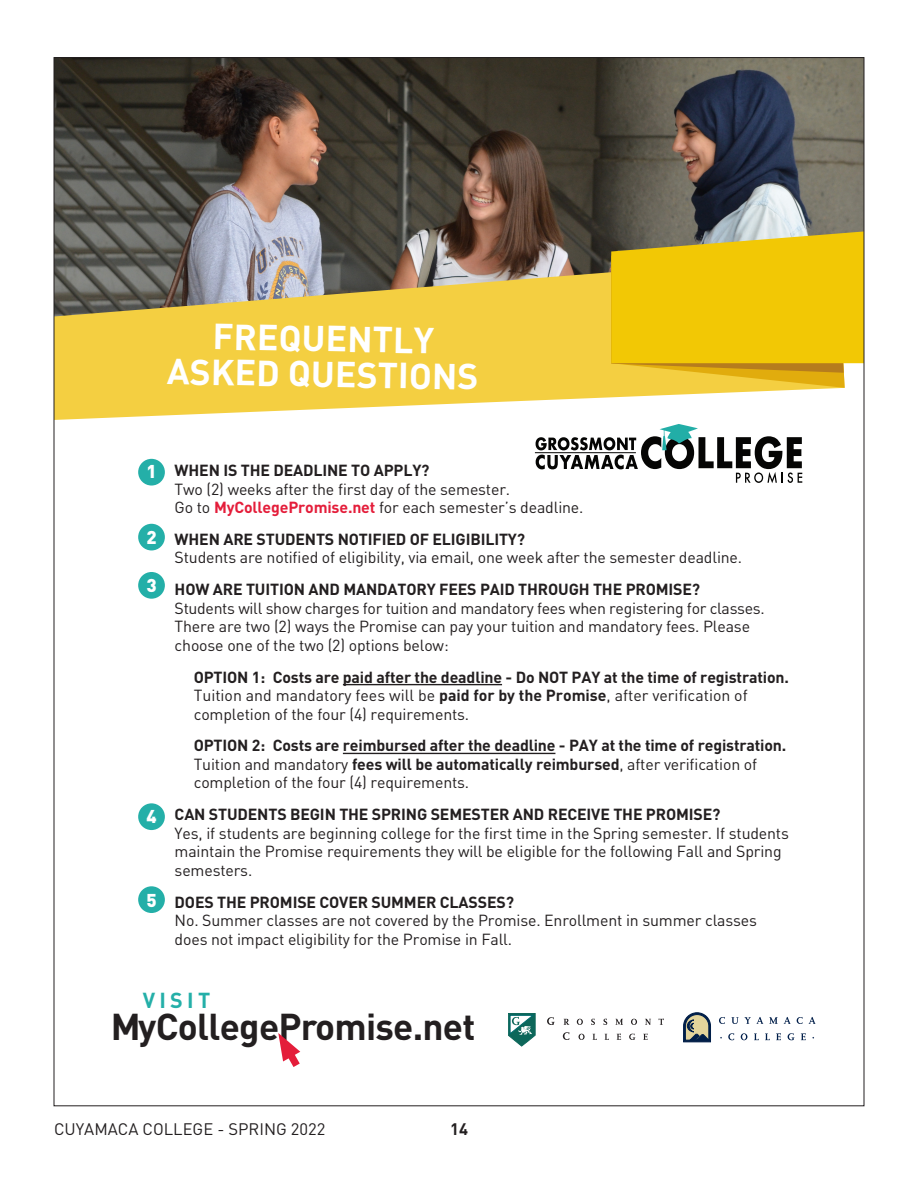
<style>
.page{position:relative;width:918px;height:1188px;background:#fff}
.page>*{position:absolute;margin:0;border:0;box-sizing:border-box;transform-origin:0 0}
.t1{font:700 36.9px "DIN";letter-spacing:-.02em;color:#231f20}
.t2{font:700 35.7px/35.7px "DIN";color:#fff;text-align:center}
.t3{font:700 21.45px "DIN";letter-spacing:.2em;color:#24afa8}
.t4{font:900 18.3px "DIN";color:#fff}
.t5{font:16.5px "DIN";color:#231f20}
.t6{font:700 16.5px "DIN";color:#231f20}
.t7{font:15.9px/18.6px "DIN";letter-spacing:-.01em;color:#231f20}
.t8{font:700 15.9px/18.6px "DIN";letter-spacing:-.01em;color:#231f20}
.s1{font-weight:700}
.s2{font-weight:700;color:#e41d3a}
.s3{font-weight:400}
</style>
<div class="page">
<img style="left:56px;top:59px;width:806px;height:195px">
<div style="left:138px;top:524px;width:27px;height:26px;background:#24afa8;border-radius:50%"></div>
<div style="left:138px;top:572px;width:27px;height:27px;background:#24afa8;border-radius:50%"></div>
<div style="left:138px;top:803px;width:27px;height:27px;background:#24afa8;border-radius:50%"></div>
<div style="left:138px;top:886px;width:27px;height:27px;background:#24afa8;border-radius:50%"></div>
<div style="left:138px;top:459px;width:27px;height:27px;background:#24afa8;border-radius:50%"></div>
<hr style="left:343px;top:684px;width:159px;height:1px;background:#231f20">
<hr style="left:343px;top:753px;width:212px;height:1px;background:#231f20">
<svg style="left:278px;top:1033px;width:23px;height:34px"></svg>
<hr style="left:535px;top:452px;width:101px;height:1px;background:#050504">
<svg style="left:536px;top:424px;width:266px;height:59px"></svg>
<svg style="left:719px;top:1017px;width:6px;height:7px"></svg>
<svg style="left:731px;top:1017px;width:32px;height:7px"></svg>
<svg style="left:769px;top:1017px;width:9px;height:7px"></svg>
<svg style="left:784px;top:1017px;width:7px;height:7px"></svg>
<svg style="left:797px;top:1017px;width:5px;height:7px"></svg>
<svg style="left:809px;top:1017px;width:6px;height:7px"></svg>
<svg style="left:728px;top:1033px;width:6px;height:7px"></svg>
<svg style="left:741px;top:1033px;width:6px;height:7px"></svg>
<svg style="left:754px;top:1033px;width:5px;height:7px"></svg>
<svg style="left:765px;top:1033px;width:5px;height:7px"></svg>
<svg style="left:776px;top:1033px;width:5px;height:7px"></svg>
<svg style="left:788px;top:1033px;width:6px;height:7px"></svg>
<svg style="left:801px;top:1033px;width:5px;height:7px"></svg>
<svg style="left:684px;top:1013px;width:27px;height:29px"></svg>
<svg style="left:547px;top:1017px;width:8px;height:8px"></svg>
<svg style="left:564px;top:1019px;width:5px;height:6px"></svg>
<svg style="left:577px;top:1019px;width:6px;height:6px"></svg>
<svg style="left:591px;top:1019px;width:4px;height:6px"></svg>
<svg style="left:604px;top:1019px;width:3px;height:6px"></svg>
<svg style="left:615px;top:1019px;width:8px;height:6px"></svg>
<svg style="left:631px;top:1019px;width:6px;height:6px"></svg>
<svg style="left:645px;top:1019px;width:6px;height:6px"></svg>
<svg style="left:659px;top:1019px;width:5px;height:6px"></svg>
<svg style="left:563px;top:1032px;width:6px;height:8px"></svg>
<svg style="left:579px;top:1034px;width:6px;height:6px"></svg>
<svg style="left:593px;top:1034px;width:4px;height:6px"></svg>
<svg style="left:605px;top:1034px;width:4px;height:6px"></svg>
<svg style="left:617px;top:1034px;width:4px;height:6px"></svg>
<svg style="left:629px;top:1034px;width:6px;height:6px"></svg>
<svg style="left:643px;top:1034px;width:5px;height:6px"></svg>
<svg style="left:508px;top:1013px;width:28px;height:34px"></svg>
<svg style="left:56px;top:254px;width:784px;height:166px;background:#dbc165"></svg>
<svg style="left:611px;top:231px;width:251px;height:157px;background:#e8c015"></svg>
<p class="t2" style="left:168px;top:316px;width:313px;rotate:1deg">FREQUENTLY<br>ASKED QUESTIONS</p>
<p class="t4" style="left:147px;top:459px;width:12px">1</p>
<p class="t4" style="left:147px;top:525px;width:12px">2</p>
<p class="t4" style="left:147px;top:573px;width:12px">3</p>
<p class="t4" style="left:147px;top:805px;width:12px">4</p>
<p class="t4" style="left:147px;top:888px;width:12px">5</p>
<p class="t7" style="left:175px;top:461px;width:410px"><span class="s1">WHEN IS THE DEADLINE TO APPLY?<br></span>Two (2) weeks after the first day of the semester.<br>Go to <span class="s2">MyCollegePromise.net</span> for each semester’s deadline.</p>
<p class="t7" style="left:175px;top:530px;width:569px"><span class="s1">WHEN ARE STUDENTS NOTIFIED OF ELIGIBILITY?<br></span>Students are notified of eligibility, via email, one week after the semester deadline.</p>
<p class="t7" style="left:175px;top:580px;width:592px"><span class="s1">HOW ARE TUITION AND MANDATORY FEES PAID THROUGH THE PROMISE?<br></span>Students will show charges for tuition and mandatory fees when registering for classes.<br>There are two (2) ways the Promise can pay your tuition and mandatory fees. Please choose one of the two (2) options below:</p>
<p class="t8" style="left:194px;top:667px;width:597px">OPTION 1: Costs are paid after the deadline - Do NOT PAY at the time of registration.<br><span class="s3">Tuition and mandatory fees will be</span> paid for by the Promise<span class="s3">, after verification of completion of the four (4) requirements.</span></p>
<p class="t8" style="left:194px;top:736px;width:594px">OPTION 2: Costs are reimbursed after the deadline - PAY at the time of registration.<br><span class="s3">Tuition and mandatory</span> fees will be automatically reimbursed<span class="s3">, after verification of completion of the four (4) requirements.</span></p>
<p class="t7" style="left:175px;top:805px;width:616px"><span class="s1">CAN STUDENTS BEGIN THE SPRING SEMESTER AND RECEIVE THE PROMISE?<br></span>Yes, if students are beginning college for the first time in the Spring semester. If students maintain the Promise requirements they will be eligible for the following Fall and Spring semesters.</p>
<p class="t7" style="left:175px;top:892px;width:584px"><span class="s1">DOES THE PROMISE COVER SUMMER CLASSES?<br></span>No. Summer classes are not covered by the Promise. Enrollment in summer classes does not impact eligibility for the Promise in Fall.</p>
<p class="t3" style="left:143px;top:986px;width:69px">VISIT</p>
<p class="t1" style="left:111px;top:1002px;width:366px">MyCollegePromise.net</p>
<p class="t5" style="left:54px;top:1119px;width:273px">CUYAMACA COLLEGE - SPRING 2022</p>
<p class="t6" style="left:450px;top:1118px;width:19px">14</p>
</div>
